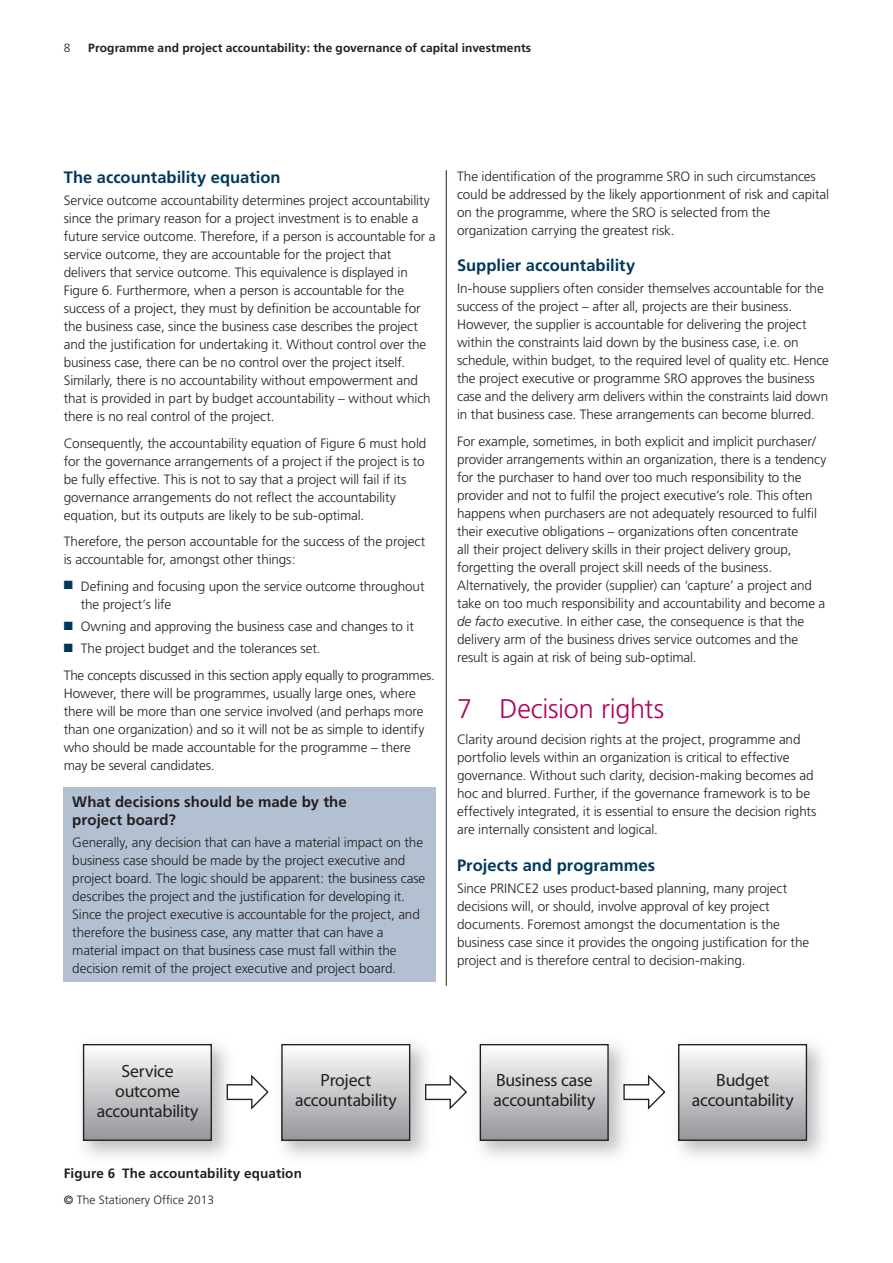
<style>
.page{position:relative;width:893px;height:1263px;background:#fff}
.page>*{position:absolute;margin:0;border:0;box-sizing:border-box;transform-origin:0 0}
.t1{font:300 27px "Frutiger";letter-spacing:-.01em;color:#b1015c}
.t2{font:17.7px/20px "Myriad Pro";letter-spacing:-.015em;color:#231f20;text-align:center}
.t3{font:700 16.5px "Frutiger";color:#00385c}
.t4{font:700 15px/18px "Frutiger";letter-spacing:.005em;color:#231f20}
.t5{font:300 13.5px/18px "Frutiger";letter-spacing:-.005em;color:#231f20}
.t6{font:700 13.5px "Frutiger";letter-spacing:.01em;color:#231f20}
.t7{font:700 12px "Frutiger";letter-spacing:.01em;color:#231f20}
.t8{font:300 12px "Frutiger";color:#231f20}
.s1{color:#00385c}
.s2{font-style:italic}
.s3{font-weight:400}
</style>
<div class="page">
<hr style="left:446px;top:170px;width:1px;height:816px;background:#231f20">
<div style="left:64px;top:787px;width:372px;height:195px;background:#b2c0d2"></div>
<div style="left:84px;top:1045px;width:127px;height:95px;background:linear-gradient(to bottom,#fcfdfd,#94969a)"></div>
<div style="left:83px;top:1044px;width:129px;height:97px;border:1px solid #231f20"></div>
<img style="left:282px;top:1043px;width:145px;height:114px">
<svg style="left:227px;top:1074px;width:42px;height:36px"></svg>
<div style="left:282px;top:1045px;width:128px;height:95px;background:linear-gradient(to bottom,#fcfdfd,#94969a)"></div>
<div style="left:281px;top:1044px;width:129px;height:97px;border:1px solid #231f20"></div>
<svg style="left:425px;top:1074px;width:42px;height:36px"></svg>
<div style="left:480px;top:1045px;width:128px;height:95px;background:linear-gradient(to bottom,#fcfdfd,#94969a)"></div>
<div style="left:480px;top:1044px;width:129px;height:97px;border:1px solid #231f20"></div>
<img style="left:679px;top:1043px;width:144px;height:114px">
<svg style="left:623px;top:1074px;width:43px;height:36px"></svg>
<div style="left:679px;top:1045px;width:127px;height:95px;background:linear-gradient(to bottom,#fcfdfd,#94969a)"></div>
<div style="left:678px;top:1044px;width:129px;height:97px;border:1px solid #231f20"></div>
<p class="t8" style="left:64px;top:41px;width:8px">8</p>
<p class="t7" style="left:88px;top:41px;width:444px">Programme and project accountability: the governance of capital investments</p>
<p class="t3" style="left:64px;top:167px;width:218px">The accountability equation</p>
<p class="t5" style="left:64px;top:191px;width:373px">Service outcome accountability determines project accountability since the primary reason for a project investment is to enable a future service outcome. Therefore, if a person is accountable for a service outcome, they are accountable for the project that delivers that service outcome. This equivalence is displayed in Figure 6. Furthermore, when a person is accountable for the success of a project, they must by definition be accountable for the business case, since the business case describes the project and the justification for undertaking it. Without control over the business case, there can be no control over the project itself.<br>Similarly, there is no accountability without empowerment and that is provided in part by budget accountability – without which there is no real control of the project.</p>
<p class="t5" style="left:64px;top:434px;width:364px">Consequently, the accountability equation of Figure 6 must hold for the governance arrangements of a project if the project is to be fully effective. This is not to say that a project will fail if its governance arrangements do not reflect the accountability equation, but its outputs are likely to be sub-optimal.</p>
<p class="t5" style="left:64px;top:532px;width:363px">Therefore, the person accountable for the success of the project is accountable for, amongst other things:</p>
<p class="t5" style="left:81px;top:577px;width:345px;text-indent:-17px"><span class="s1">■</span> Defining and focusing upon the service outcome throughout the project’s life</p>
<p class="t5" style="left:64px;top:617px;width:352px"><span class="s1">■</span> Owning and approving the business case and changes to it</p>
<p class="t5" style="left:64px;top:635px;width:373px;line-height:26.5px"><span class="s1">■</span> The project budget and the tolerances set.<br>The concepts discussed in this section apply equally to programmes.</p>
<p class="t5" style="left:64px;top:684px;width:362px">However, there will be programmes, usually large ones, where there will be more than one service involved (and perhaps more than one organization) and so it will not be as simple to identify who should be made accountable for the programme – there may be several candidates.</p>
<p class="t4" style="left:72px;top:793px;width:276px">What decisions should be made by the project board?</p>
<p class="t5" style="left:72px;top:833px;width:355px">Generally, any decision that can have a material impact on the business case should be made by the project executive and project board. The logic should be apparent: the business case describes the project and the justification for developing it.<br>Since the project executive is accountable for the project, and therefore the business case, any matter that can have a material impact on that business case must fall within the decision remit of the project executive and project board.</p>
<p class="t5" style="left:457px;top:167px;width:374px">The identification of the programme SRO in such circumstances could be addressed by the likely apportionment of risk and capital on the programme, where the SRO is selected from the organization carrying the greatest risk.</p>
<p class="t3" style="left:457px;top:256px;width:180px">Supplier accountability</p>
<p class="t5" style="left:457px;top:280px;width:373px">In-house suppliers often consider themselves accountable for the success of the project – after all, projects are their business.<br>However, the supplier is accountable for delivering the project within the constraints laid down by the business case, i.e. on schedule, within budget, to the required level of quality etc. Hence the project executive or programme SRO approves the business case and the delivery arm delivers within the constraints laid down in that business case. These arrangements can become blurred.</p>
<p class="t5" style="left:457px;top:432px;width:371px">For example, sometimes, in both explicit and implicit purchaser/ provider arrangements within an organization, there is a tendency for the purchaser to hand over too much responsibility to the provider and not to fulfil the project executive’s role. This often happens when purchasers are not adequately resourced to fulfil their executive obligations – organizations often concentrate<br>all their project delivery skills in their project delivery group, forgetting the overall project skill needs of the business.<br>Alternatively, the provider (supplier) can ‘capture’ a project and take on too much responsibility and accountability and become a <span class="s2">de facto</span> executive. In either case, the consequence is that the delivery arm of the business drives service outcomes and the result is again at risk of being sub-optimal.</p>
<h1 class="t1" style="left:457px;top:693px;width:209px">7 Decision rights</h1>
<p class="t5" style="left:457px;top:730px;width:361px">Clarity around decision rights at the project, programme and portfolio levels within an organization is critical to effective governance. Without such clarity, decision-making becomes ad hoc and blurred. Further, if the governance framework is to be effectively integrated, it is essential to ensure the decision rights are internally consistent and logical.</p>
<p class="t3" style="left:457px;top:855px;width:199px">Projects and programmes</p>
<p class="t5" style="left:457px;top:879px;width:354px">Since PRINCE2 uses product-based planning, many project decisions will, or should, involve approval of key project documents. Foremost amongst the documentation is the business case since it provides the ongoing justification for the project and is therefore central to decision-making.</p>
<h2 class="t2" style="left:97px;top:1060px;width:103px">Service outcome accountability</h2>
<h2 class="t2" style="left:295px;top:1070px;width:103px">Project accountability</h2>
<h2 class="t2" style="left:494px;top:1070px;width:103px;text-align:left">Business case accountability</h2>
<h2 class="t2" style="left:692px;top:1070px;width:103px">Budget accountability</h2>
<p class="t6" style="left:64px;top:1165px;width:240px">Figure 6 The accountability equation</p>
<p class="t8" style="left:64px;top:1193px;width:152px"><span class="s3">©</span> The Stationery Office 2013</p>
</div>
